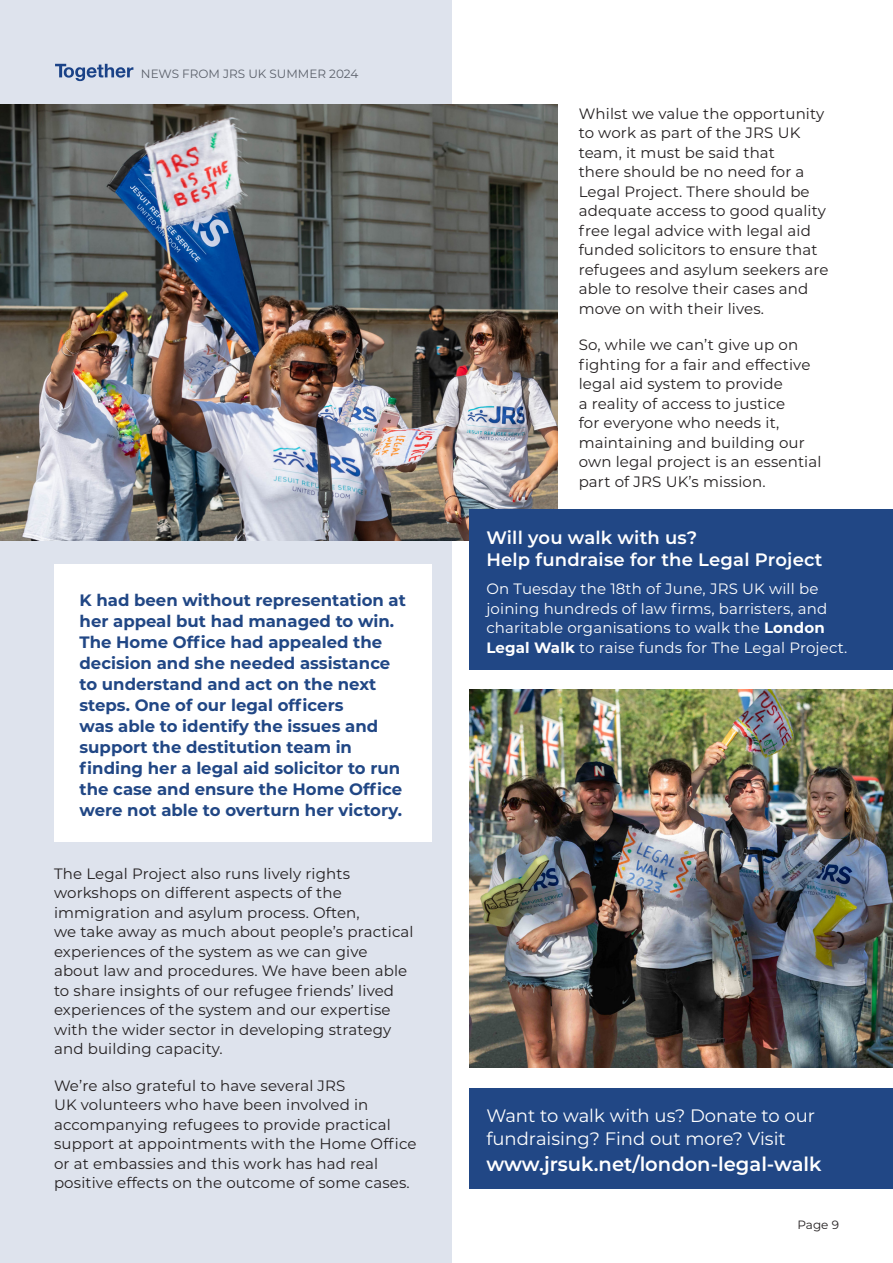
<style>
.page{position:relative;width:893px;height:1263px;background:#fff}
.page>*{position:absolute;margin:0;border:0;box-sizing:border-box;transform-origin:0 0}
.t1{font:600 19.5px "Montserrat";color:#fff}
.t2{font:18px/22.5px "Montserrat";color:#fff}
.t3{font:600 18px/22.5px "Montserrat";letter-spacing:.01em;color:#fff}
.t4{font:700 16.5px/21px "Montserrat";color:#214785}
.t5{font:15px/19.5px "Montserrat";letter-spacing:.01em;color:#231f20}
.t6{font:15px/19.5px "Montserrat";letter-spacing:.01em;color:#fff}
.t7{font:12px "Montserrat";color:#5c616b}
.t8{font:12px "Montserrat";color:#231f20}
.s1{font-weight:700}
</style>
<div class="page">
<div style="left:0;top:0;width:451px;height:1263px;background:#dee3ed"></div>
<svg style="left:55px;top:64px;width:78px;height:17px"></svg>
<div style="left:469px;top:1088px;width:424px;height:100px;background:#214785"></div>
<img style="left:0;top:104px;width:557px;height:437px">
<img style="left:469px;top:690px;width:424px;height:378px">
<div style="left:54px;top:564px;width:378px;height:277px;background:#fff"></div>
<div style="left:469px;top:509px;width:424px;height:161px;background:#214785"></div>
<p class="t7" style="left:141px;top:65px;width:219px">NEWS FROM JRS UK SUMMER 2024</p>
<p class="t4" style="left:80px;top:588px;width:328px">K had been without representation at her appeal but had managed to win.<br>The Home Office had appealed the decision and she needed assistance to understand and act on the next steps. One of our legal officers<br>was able to identify the issues and support the destitution team in finding her a legal aid solicitor to run the case and ensure the Home Office were not able to overturn her victory.</p>
<p class="t5" style="left:54px;top:863px;width:361px">The Legal Project also runs lively rights workshops on different aspects of the immigration and asylum process. Often,<br>we take away as much about people’s practical experiences of the system as we can give about law and procedures. We have been able to share insights of our refugee friends’ lived experiences of the system and our expertise with the wider sector in developing strategy and building capacity.</p>
<p class="t5" style="left:54px;top:1075px;width:364px">We’re also grateful to have several JRS<br>UK volunteers who have been involved in accompanying refugees to provide practical support at appointments with the Home Office or at embassies and this work has had real positive effects on the outcome of some cases.</p>
<p class="t5" style="left:579px;top:103px;width:251px">Whilst we value the opportunity to work as part of the JRS UK team, it must be said that<br>there should be no need for a<br>Legal Project. There should be adequate access to good quality free legal advice with legal aid funded solicitors to ensure that refugees and asylum seekers are able to resolve their cases and move on with their lives.</p>
<p class="t5" style="left:579px;top:335px;width:244px">So, while we can’t give up on fighting for a fair and effective legal aid system to provide<br>a reality of access to justice<br>for everyone who needs it, maintaining and building our own legal project is an essential part of JRS UK’s mission.</p>
<p class="t3" style="left:486px;top:525px;width:338px">Will you walk with us?<br>Help fundraise for the Legal Project</p>
<p class="t6" style="left:486px;top:579px;width:363px">On Tuesday the 18th of June, JRS UK will be joining hundreds of law firms, barristers, and charitable organisations to walk the <span class="s1">London Legal Walk</span> to raise funds for The Legal Project.</p>
<p class="t2" style="left:486px;top:1104px;width:330px">Want to walk with us? Donate to our fundraising? Find out more? Visit</p>
<p class="t1" style="left:486px;top:1150px;width:337px">www.jrsuk.net/london-legal-walk</p>
<p class="t8" style="left:797px;top:1216px;width:43px">Page 9</p>
</div>
